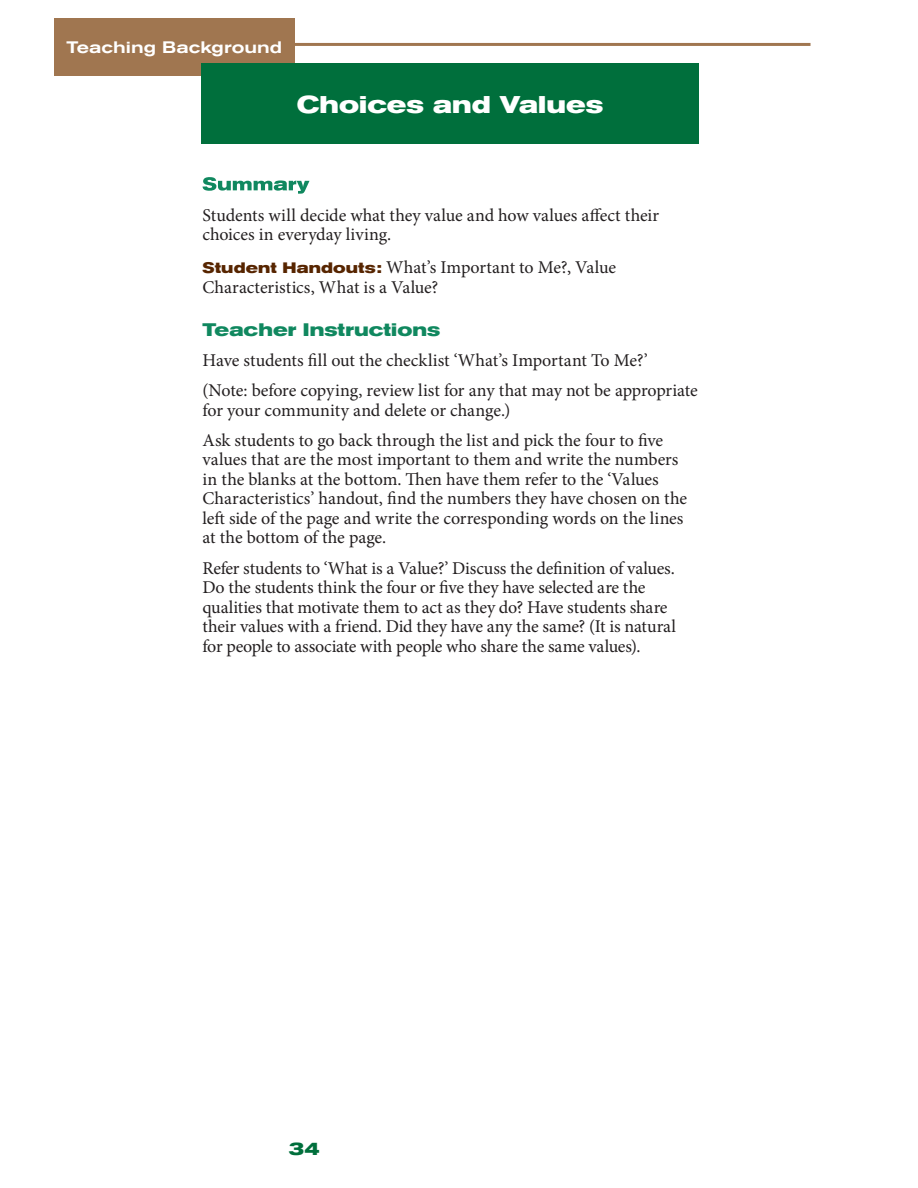
<style>
.page{position:relative;width:918px;height:1188px;background:#fff}
.page>*{position:absolute;margin:0;border:0;box-sizing:border-box;transform-origin:0 0}
._1Gtitle{font:700 expanded 24px "Akzidenz Grotesk BE";letter-spacing:.005em;color:#fff}
.TeachBody{font:18px/19.5px "Minion Pro";letter-spacing:-.01em;color:#231f20}
.TeachHeadGrn{font:700 expanded 18px "Akzidenz Grotesk BE";letter-spacing:.01em;color:#10885f}
.t1{font:700 expanded 18px "Akzidenz Grotesk BE";color:#006f3c}
.t2{font:500 expanded 16.5px "Akzidenz Grotesk BE";color:#fff}
.s1{font-family:"Akzidenz Grotesk BE";font-weight:700;font-stretch:expanded;font-size:15px;color:#572500}
</style>
<div class="page">
<hr style="left:56px;top:43px;width:755px;height:3px;background:#a07650">
<div style="left:54px;top:18px;width:241px;height:58px;background:#a07650"></div>
<svg style="left:203px;top:177px;width:107px;height:17px"></svg>
<div style="left:201px;top:63px;width:498px;height:81px;background:#006f3c"></div>
<p class="t2" style="left:66px;top:37px;width:217px">Teaching Background</p>
<p class="_1Gtitle" style="left:297px;top:91px;width:308px">Choices and Values</p>
<p class="TeachBody" style="left:202px;top:205px;width:458px">Students will decide what they value and how values affect their choices in everyday living.</p>
<p class="TeachBody" style="left:202px;top:258px;width:415px"><span class="s1">Student Handouts:</span> What’s Important to Me?, Value<br>Characteristics, What is a Value?</p>
<p class="TeachHeadGrn" style="left:202px;top:319px;width:239px">Teacher Instructions</p>
<p class="TeachBody" style="left:202px;top:350px;width:447px">Have students fill out the checklist ‘What’s Important To Me?’</p>
<p class="TeachBody" style="left:202px;top:381px;width:497px">(Note: before copying, review list for any that may not be appropriate for your community and delete or change.)</p>
<p class="TeachBody" style="left:202px;top:431px;width:486px">Ask students to go back through the list and pick the four to five values that are the most important to them and write the numbers in the blanks at the bottom. Then have them refer to the ‘Values Characteristics’ handout, find the numbers they have chosen on the left side of the page and write the corresponding words on the lines at the bottom of the page.</p>
<p class="TeachBody" style="left:202px;top:558px;width:475px">Refer students to ‘What is a Value?’ Discuss the definition of values.<br>Do the students think the four or five they have selected are the qualities that motivate them to act as they do? Have students share their values with a friend. Did they have any the same? (It is natural for people to associate with people who share the same values).</p>
<p class="t1" style="left:289px;top:1138px;width:32px">34</p>
</div>
